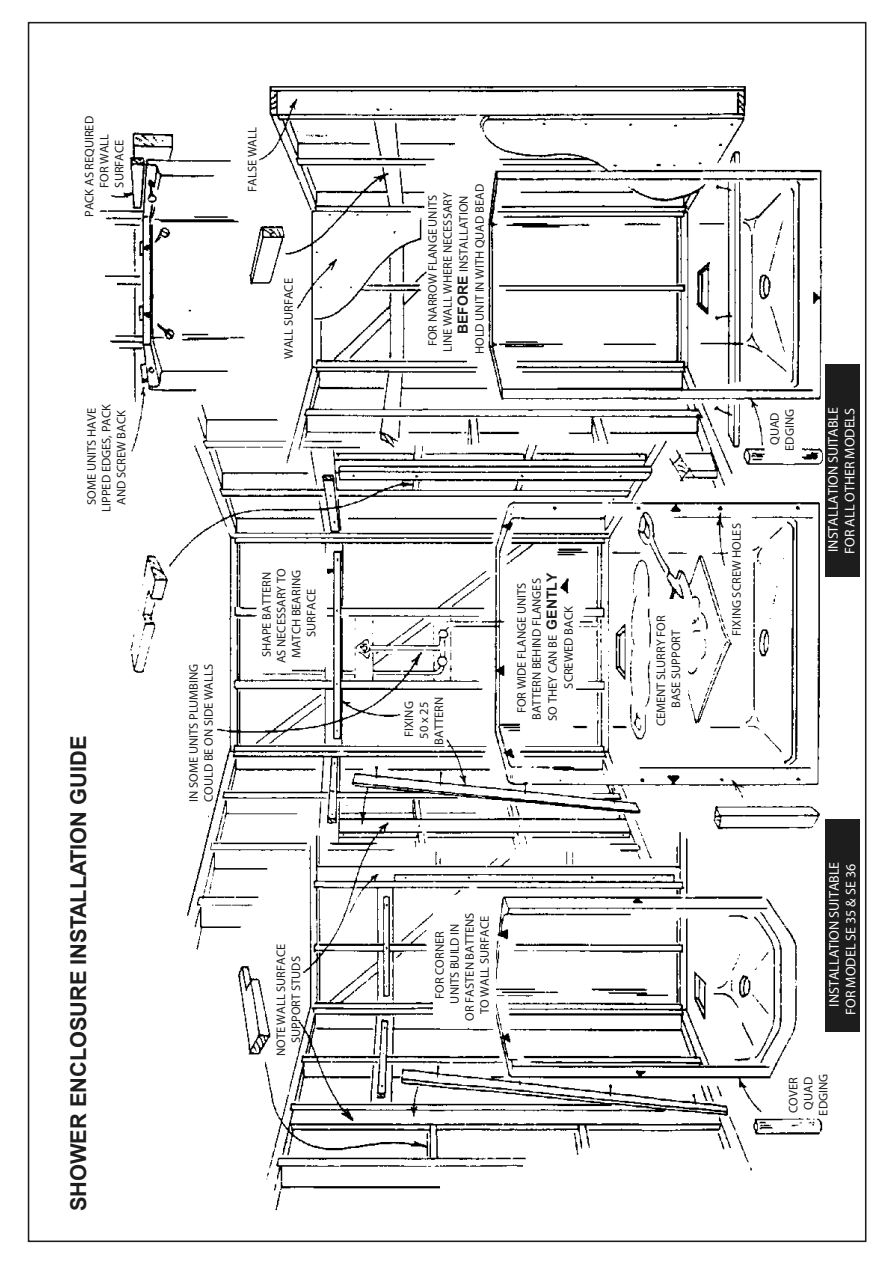
<style>
.page{position:relative;width:893px;height:1263px;background:#fff}
.page>*{position:absolute;margin:0;border:0;box-sizing:border-box;transform-origin:0 0}
.t1{font:700 21.75px "Arial";color:#1d1d1d}
.t2{font:700 13.95px/16.8px "Olympia";color:#fff;text-align:center}
.t3{font:500 12.45px/15px "Olympia";color:#1d1d1d;text-align:center}
.s1{font-family:"Arial";font-weight:700;font-size:13.95px}
</style>
<div class="page">
<img style="left:99px;top:85px;width:761px;height:1126px">
<div style="left:433px;top:895px;width:63px;height:131px;background:#fff"></div>
<div style="left:260px;top:553px;width:66px;height:114px;background:#fff"></div>
<div style="left:655px;top:599px;width:33px;height:130px;background:#fff"></div>
<div style="left:825px;top:820px;width:34px;height:212px;background:#1d1d1d"></div>
<div style="left:825px;top:365px;width:35px;height:212px;background:#1d1d1d"></div>
<p class="t3" style="left:82px;top:188px;width:73px;text-align:left;text-indent:-29px;rotate:-90deg">PACK AS REQUIRED<br>FOR WALL<br>SURFACE</p>
<p class="t3" style="left:84px;top:512px;width:109px;rotate:-90deg">SOME UNITS HAVE<br>LIPPED EDGES, PACK<br>AND SCREW BACK</p>
<h1 class="t1" style="left:66px;top:1211px;width:477px;rotate:-90deg">SHOWER ENCLOSURE INSTALLATION GUIDE</h1>
<p class="t3" style="left:244px;top:192px;width:66px;rotate:-90deg">FALSE WALL</p>
<p class="t3" style="left:281px;top:359px;width:82px;rotate:-90deg">WALL SURFACE</p>
<p class="t3" style="left:186px;top:802px;width:140px;text-align:left;rotate:-90deg">IN SOME UNITS PLUMBING<br>COULD BE ON SIDE WALLS</p>
<p class="t3" style="left:259px;top:663px;width:96px;rotate:-90deg">SHAPE BATTERN<br>AS NECESSARY TO<br>MATCH BEARING<br>SURFACE</p>
<p class="t3" style="left:273px;top:1056px;width:114px;rotate:-90deg">NOTE WALL SURFACE<br>SUPPORT STUDS</p>
<p class="t3" style="left:472px;top:354px;width:171px;rotate:-90deg">HOLD UNIT IN WITH QUAD BEAD</p>
<p class="t3" style="left:425px;top:352px;width:161px;line-height:15.5px;text-align:right;rotate:-90deg">FOR NARROW FLANGE UNITS<br>LINE WALL WHERE NECESSARY<br><span class="s1">BEFORE</span> INSTALLATION</p>
<p class="t3" style="left:401px;top:745px;width:49px;rotate:-90deg">FIXING<br>50 x 25<br>BATTERN</p>
<p class="t3" style="left:514px;top:721px;width:149px;line-height:15.6px;rotate:-90deg">FOR WIDE FLANGE UNITS<br>BATTERN BEHIND FLANGES<br>SO THEY CAN BE <span class="s1">GENTLY<br></span>SCREWED BACK</p>
<p class="t3" style="left:432px;top:1020px;width:110px;rotate:-90deg">FOR CORNER<br>UNITS BUILD IN<br>OR FASTEN BATTENS<br>TO WALL SURFACE</p>
<p class="t3" style="left:653px;top:726px;width:112px;rotate:-90deg">CEMENT SLURRY FOR<br>BASE SUPPORT</p>
<p class="t3" style="left:767px;top:451px;width:43px;rotate:-90deg">QUAD<br>EDGING</p>
<p class="t3" style="left:729px;top:635px;width:114px;rotate:-90deg">FIXING SCREW HOLES</p>
<p class="t2" style="left:824px;top:554px;width:148px;text-align:left;rotate:-90deg">INSTALLATION SUITABLE<br>FOR ALL OTHER MODELS</p>
<p class="t2" style="left:825px;top:1014px;width:154px;rotate:-90deg">INSTALLATION SUITABLE<br>FOR MODEL SE 35 &amp; SE 36</p>
<p class="t3" style="left:786px;top:1115px;width:43px;rotate:-90deg">COVER<br>QUAD<br>EDGING</p>
</div>
